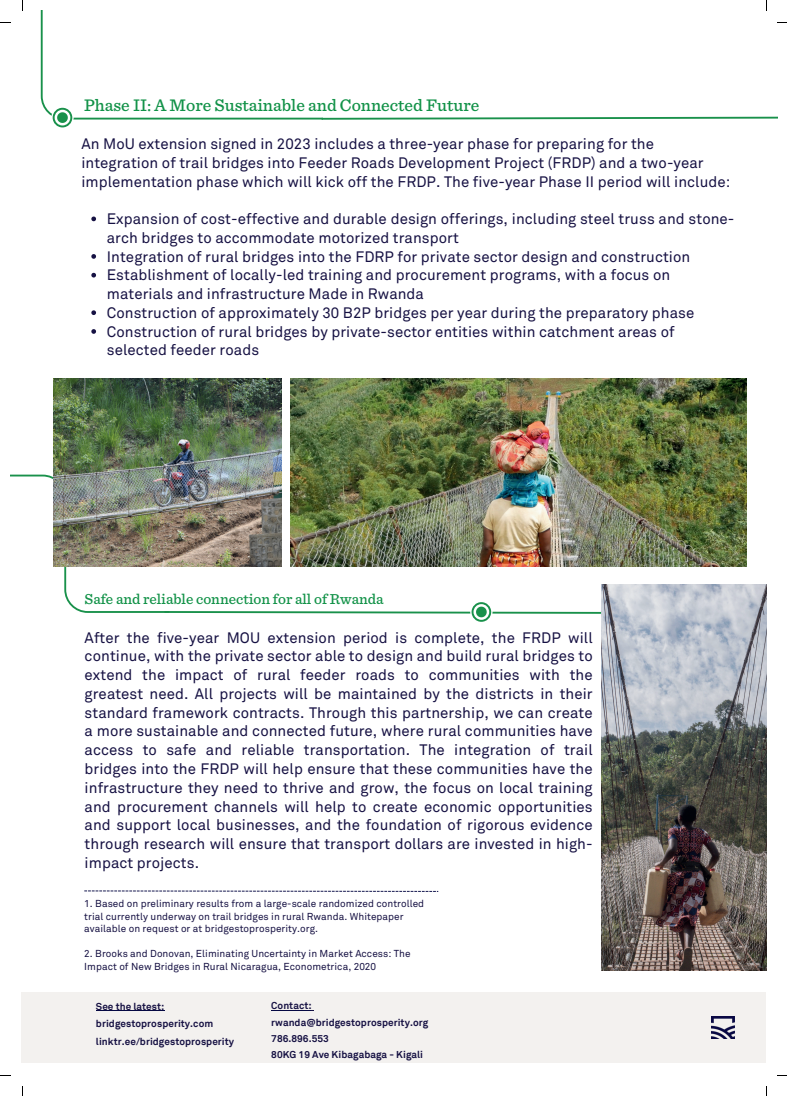
<style>
.page{position:relative;width:787px;height:1096px;background:#fff}
.page>*{position:absolute;margin:0;border:0;box-sizing:border-box;transform-origin:0 0}
.t1{font:500 17.5px "Sentinel";color:#129248}
.t2{font:15px/18.8px "Akkurat";letter-spacing:.005em;color:#161143}
.t3{font:500 15px "Sentinel";color:#129248}
.t4{font:10px/12.5px "Akkurat";letter-spacing:.005em;color:#161143}
.t5{font:700 10px/16.1px "Akkurat";letter-spacing:.005em;color:#161143}
</style>
<div class="page">
<svg style="left:40px;top:10px;width:280px;height:268px"></svg>
<svg style="left:51px;top:106px;width:23px;height:23px"></svg>
<svg style="left:53px;top:108px;width:19px;height:19px"></svg>
<div style="left:22px;top:992px;width:744px;height:70px;background:#f3f1ef"></div>
<img style="left:712px;top:1016px;width:22px;height:22px">
<img style="left:291px;top:378px;width:455px;height:188px">
<img style="left:54px;top:378px;width:227px;height:95px">
<img style="left:10px;top:473px;width:614px;height:148px">
<svg style="left:84px;top:890px;width:354px;height:1px"></svg>
<hr style="left:271px;top:1009px;width:41px;height:1px;background:#050843">
<svg style="left:320px;top:116px;width:457px;height:4px"></svg>
<svg style="left:91px;top:216px;width:5px;height:5px"></svg>
<svg style="left:91px;top:254px;width:5px;height:5px"></svg>
<svg style="left:91px;top:273px;width:5px;height:4px"></svg>
<svg style="left:91px;top:310px;width:5px;height:5px"></svg>
<svg style="left:91px;top:329px;width:5px;height:5px"></svg>
<hr style="left:96px;top:1010px;width:68px;height:1px;background:#050843">
<img style="left:601px;top:584px;width:165px;height:385px">
<p class="t1" style="left:84px;top:92px;width:397px">Phase II: A More Sustainable and Connected Future</p>
<p class="t2" style="left:81px;top:135px;width:651px">An MoU extension signed in 2023 includes a three-year phase for preparing for the integration of trail bridges into Feeder Roads Development Project (FRDP) and a two-year implementation phase which will kick off the FRDP. The five-year Phase II period will include:</p>
<p class="t2" style="left:107px;top:210px;width:629px">Expansion of cost-effective and durable design offerings, including steel truss and stone&shy;arch bridges to accommodate motorized transport<br>Integration of rural bridges into the FDRP for private sector design and construction Establishment of locally-led training and procurement programs, with a focus on materials and infrastructure Made in Rwanda<br>Construction of approximately 30 B2P bridges per year during the preparatory phase Construction of rural bridges by private-sector entities within catchment areas of selected feeder roads</p>
<p class="t3" style="left:85px;top:587px;width:300px">Safe and reliable connection for all of Rwanda</p>
<p class="t2" style="left:85px;top:628px;width:509px;text-align:justify">After the five-year MOU extension period is complete, the FRDP will continue, with the private sector able to design and build rural bridges to extend the impact of rural feeder roads to communities with the greatest need. All projects will be maintained by the districts in their standard framework contracts. Through this partnership, we can create a more sustainable and connected future, where rural communities have access to safe and reliable transportation. The integration of trail bridges into the FRDP will help ensure that these communities have the infrastructure they need to thrive and grow, the focus on local training and procurement channels will help to create economic opportunities and support local businesses, and the foundation of rigorous evidence through research will ensure that transport dollars are invested in high&shy;impact projects.</p>
<p class="t4" style="left:84px;top:897px;width:341px">1. Based on preliminary results from a large-scale randomized controlled trial currently underway on trail bridges in rural Rwanda. Whitepaper available on request or at bridgestoprosperity.org.</p>
<p class="t4" style="left:84px;top:947px;width:328px">2. Brooks and Donovan, Eliminating Uncertainty in Market Access: The<br>Impact of New Bridges in Rural Nicaragua, Econometrica, 2020</p>
<p class="t5" style="left:96px;top:997px;width:140px;line-height:17.5px">See the latest: bridgestoprosperity.com linktr.ee/bridgestoprosperity</p>
<p class="t5" style="left:271px;top:997px;width:159px">Contact: rwanda@bridgestoprosperity.org<br>786.896.553<br>80KG 19 Ave Kibagabaga - Kigali</p>
</div>
